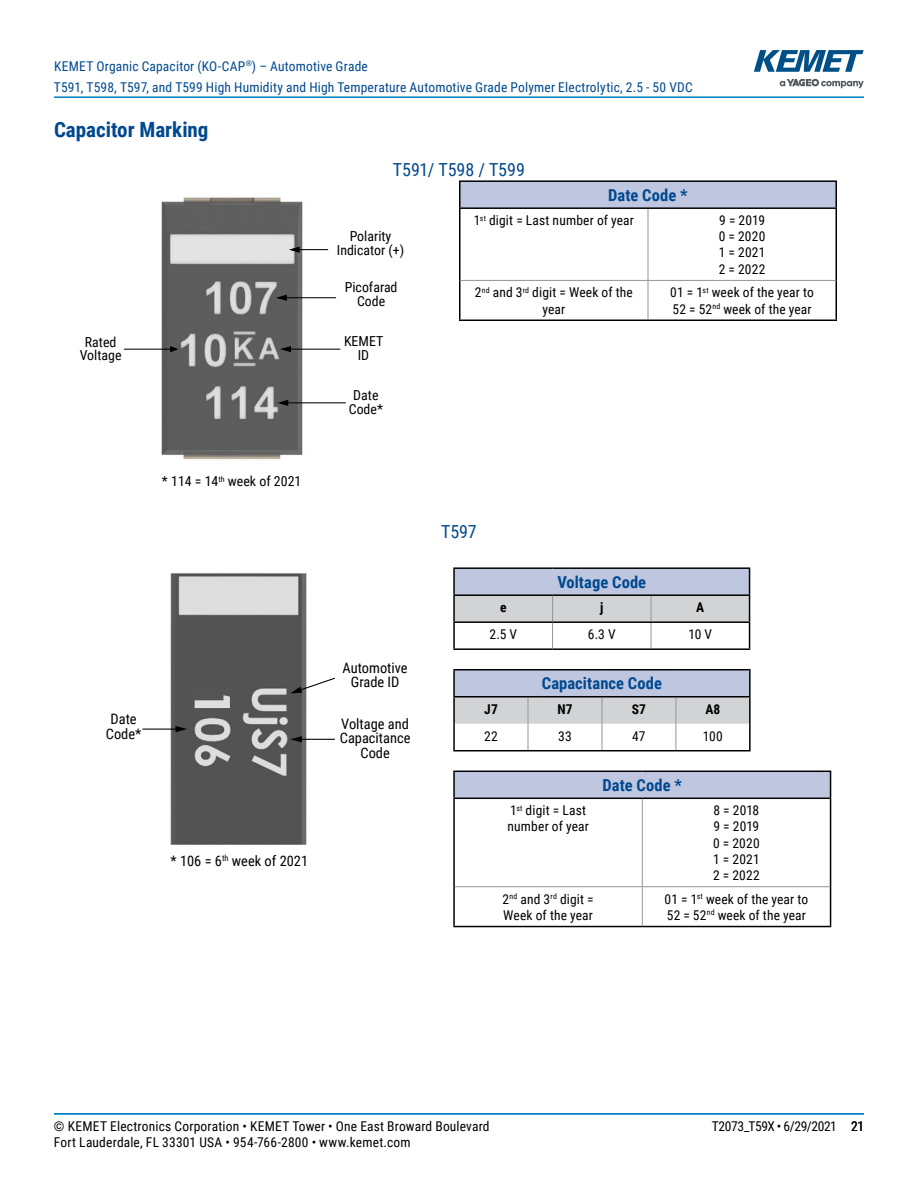
<style>
.page{position:relative;width:918px;height:1188px;background:#fff}
.page>*{position:absolute;margin:0;border:0;box-sizing:border-box;transform-origin:0 0}
.t1{font:700 56.7px "Tw Cen";color:#dfdfde}
.t2{font:700 21px "Roboto Condensed";color:#004990}
.t3{font:18px "Roboto Condensed";letter-spacing:-.01em;color:#004990}
.t4{font:700 16.5px "Roboto Condensed";letter-spacing:.005em;color:#004990}
.t5{font:14.4px/14.4px "Roboto Condensed";color:#000;text-align:center}
.t6{font:13.8px/13.8px "Roboto Condensed";color:#000;text-align:center}
.t7{font:13.5px/16.2px "Roboto Condensed";letter-spacing:.01em;color:#000}
.t8{font:13.5px/21px "Roboto Condensed";letter-spacing:.015em;color:#004990}
.t9{font:13.5px "Roboto Condensed";letter-spacing:-.025em;color:#000}
.t10{font:700 13.5px "Roboto Condensed";letter-spacing:.015em;color:#000}
</style>
<div class="page">
<hr style="left:54px;top:1113px;width:810px;height:2px;background:#007dc3">
<hr style="left:54px;top:96px;width:810px;height:2px;background:#007dc3">
<svg style="left:780px;top:79px;width:84px;height:9px"></svg>
<svg style="left:754px;top:50px;width:110px;height:22px"></svg>
<img style="left:123px;top:197px;width:223px;height:263px">
<hr style="left:124px;top:349px;width:47px;height:1px;background:#000">
<svg style="left:169px;top:345px;width:11px;height:8px"></svg>
<svg style="left:286px;top:246px;width:42px;height:8px"></svg>
<hr style="left:286px;top:297px;width:50px;height:1px;background:#000">
<svg style="left:273px;top:294px;width:15px;height:8px"></svg>
<hr style="left:290px;top:349px;width:50px;height:1px;background:#000">
<svg style="left:278px;top:345px;width:14px;height:8px"></svg>
<hr style="left:287px;top:402px;width:59px;height:1px;background:#000">
<svg style="left:275px;top:399px;width:14px;height:8px"></svg>
<div style="left:460px;top:181px;width:376px;height:27px;background:#bfc6e0"></div>
<hr style="left:648px;top:209px;width:1px;height:71px;background:#939598">
<hr style="left:460px;top:280px;width:188px;height:1px;background:#939598">
<hr style="left:648px;top:280px;width:188px;height:1px;background:#939598">
<hr style="left:648px;top:281px;width:1px;height:39px;background:#939598">
<hr style="left:459px;top:209px;width:1px;height:71px;background:#000">
<hr style="left:836px;top:209px;width:1px;height:71px;background:#000">
<hr style="left:459px;top:280px;width:1px;height:40px;background:#000">
<hr style="left:836px;top:280px;width:1px;height:40px;background:#000">
<hr style="left:459px;top:320px;width:189px;height:1px;background:#000">
<hr style="left:648px;top:320px;width:189px;height:1px;background:#000">
<hr style="left:459px;top:180px;width:189px;height:2px;background:#000">
<svg style="left:459px;top:182px;width:1px;height:25px"></svg>
<hr style="left:648px;top:180px;width:189px;height:2px;background:#000">
<svg style="left:836px;top:182px;width:1px;height:25px"></svg>
<hr style="left:459px;top:207px;width:189px;height:2px;background:#000">
<hr style="left:648px;top:207px;width:189px;height:2px;background:#000">
<div style="left:454px;top:771px;width:377px;height:27px;background:#bfc6e0"></div>
<hr style="left:642px;top:799px;width:1px;height:87px;background:#939598">
<hr style="left:455px;top:886px;width:187px;height:1px;background:#939598">
<hr style="left:642px;top:886px;width:188px;height:1px;background:#939598">
<hr style="left:642px;top:887px;width:1px;height:39px;background:#939598">
<hr style="left:453px;top:799px;width:2px;height:88px;background:#000">
<hr style="left:830px;top:799px;width:1px;height:88px;background:#000">
<hr style="left:453px;top:887px;width:2px;height:39px;background:#000">
<hr style="left:830px;top:887px;width:1px;height:39px;background:#000">
<hr style="left:453px;top:926px;width:189px;height:1px;background:#000">
<hr style="left:642px;top:926px;width:189px;height:1px;background:#000">
<hr style="left:453px;top:771px;width:189px;height:1px;background:#000">
<hr style="left:453px;top:772px;width:2px;height:26px;background:#000">
<hr style="left:642px;top:771px;width:189px;height:1px;background:#000">
<svg style="left:830px;top:772px;width:1px;height:26px"></svg>
<hr style="left:453px;top:798px;width:189px;height:1px;background:#000">
<hr style="left:642px;top:798px;width:189px;height:1px;background:#000">
<hr style="left:453px;top:621px;width:100px;height:2px;background:#000">
<hr style="left:453px;top:594px;width:100px;height:2px;background:#000">
<hr style="left:453px;top:567px;width:100px;height:2px;background:#000">
<hr style="left:453px;top:569px;width:2px;height:25px;background:#000">
<hr style="left:553px;top:567px;width:98px;height:2px;background:#000">
<hr style="left:651px;top:567px;width:99px;height:2px;background:#000">
<hr style="left:453px;top:596px;width:2px;height:25px;background:#000">
<hr style="left:453px;top:623px;width:2px;height:25px;background:#000">
<svg style="left:454px;top:569px;width:296px;height:79px"></svg>
<hr style="left:453px;top:648px;width:100px;height:2px;background:#000">
<hr style="left:553px;top:648px;width:98px;height:2px;background:#000">
<hr style="left:651px;top:648px;width:99px;height:2px;background:#000">
<div style="left:454px;top:670px;width:296px;height:27px;background:#bfc6e0"></div>
<svg style="left:455px;top:697px;width:294px;height:53px"></svg>
<hr style="left:453px;top:697px;width:2px;height:27px;background:#000">
<hr style="left:749px;top:697px;width:2px;height:27px;background:#000">
<hr style="left:453px;top:724px;width:2px;height:26px;background:#000">
<hr style="left:749px;top:724px;width:2px;height:26px;background:#000">
<hr style="left:453px;top:750px;width:75px;height:1px;background:#000">
<hr style="left:528px;top:750px;width:74px;height:1px;background:#000">
<hr style="left:602px;top:750px;width:74px;height:1px;background:#000">
<hr style="left:676px;top:750px;width:75px;height:1px;background:#000">
<hr style="left:453px;top:669px;width:75px;height:1px;background:#000">
<hr style="left:453px;top:670px;width:2px;height:26px;background:#000">
<hr style="left:528px;top:669px;width:74px;height:1px;background:#000">
<hr style="left:602px;top:669px;width:74px;height:1px;background:#000">
<hr style="left:676px;top:669px;width:75px;height:1px;background:#000">
<hr style="left:749px;top:670px;width:2px;height:26px;background:#000">
<hr style="left:453px;top:696px;width:75px;height:1px;background:#000">
<hr style="left:528px;top:696px;width:74px;height:1px;background:#000">
<hr style="left:602px;top:696px;width:74px;height:1px;background:#000">
<hr style="left:676px;top:696px;width:75px;height:1px;background:#000">
<img style="left:142px;top:573px;width:193px;height:272px">
<div style="left:191px;top:688px;width:43px;height:28px;background:#535453"></div>
<hr style="left:300px;top:739px;width:35px;height:1px;background:#000">
<svg style="left:290px;top:736px;width:12px;height:6px"></svg>
<hr style="left:143px;top:729px;width:35px;height:1px;background:#000">
<svg style="left:175px;top:726px;width:12px;height:6px"></svg>
<svg style="left:290px;top:677px;width:45px;height:16px"></svg>
<p class="t8" style="left:54px;top:55px;width:640px">KEMET Organic Capacitor (KO-CAP<sup>®</sup>) – Automotive Grade<br>T591, T598, T597, and T599 High Humidity and High Temperature Automotive Grade Polymer Electrolytic, 2.5 - 50 VDC</p>
<h2 class="t2" style="left:54px;top:115px;width:156px">Capacitor Marking</h2>
<h3 class="t3" style="left:393px;top:157px;width:134px">T591/ T598 / T599</h3>
<p class="t6" style="left:80px;top:334px;width:43px">Rated<br>Voltage</p>
<p class="t6" style="left:162px;top:474px;width:141px">* 114 = 14<sup>th</sup> week of 2021</p>
<p class="t6" style="left:337px;top:229px;width:69px">Polarity<br>Indicator (+)</p>
<p class="t6" style="left:345px;top:280px;width:54px">Picofarad<br>Code</p>
<p class="t6" style="left:344px;top:334px;width:41px">KEMET<br>ID</p>
<p class="t6" style="left:349px;top:388px;width:36px">Date<br>Code*</p>
<h1 class="t1" style="left:247px;top:689px;width:32px;rotate:90deg">1</h1>
<p class="t5" style="left:343px;top:660px;width:67px">Automotive<br>Grade ID</p>
<p class="t5" style="left:106px;top:711px;width:37px">Date<br>Code*</p>
<p class="t5" style="left:340px;top:716px;width:72px">Voltage and<br>Capacitance<br>Code</p>
<p class="t5" style="left:170px;top:853px;width:139px">* 106 = 6<sup>th</sup> week of 2021</p>
<p class="t4" style="left:608px;top:183px;width:81px">Date Code *</p>
<p class="t7" style="left:474px;top:212px;width:162px">1<sup>st</sup> digit = Last number of year</p>
<p class="t7" style="left:719px;top:212px;width:48px;text-align:justify">9 = 2019<br>0 = 2020<br>1 = 2021<br>2 = 2022</p>
<p class="t7" style="left:475px;top:284px;width:160px;text-align:center">2<sup>nd</sup> and 3<sup>rd</sup> digit = Week of the year</p>
<p class="t7" style="left:670px;top:284px;width:145px">01 = 1<sup>st</sup> week of the year to<br>52 = 52<sup>nd</sup> week of the year</p>
<h3 class="t3" style="left:441px;top:519px;width:37px">T597</h3>
<p class="t4" style="left:557px;top:570px;width:90px">Voltage Code</p>
<p class="t10" style="left:500px;top:598px;width:8px">e</p>
<p class="t10" style="left:600px;top:598px;width:5px">j</p>
<p class="t10" style="left:696px;top:598px;width:10px">A</p>
<p class="t7" style="left:489px;top:626px;width:29px">2.5 V</p>
<p class="t7" style="left:588px;top:626px;width:29px">6.3 V</p>
<p class="t7" style="left:689px;top:626px;width:25px">10 V</p>
<p class="t4" style="left:542px;top:672px;width:122px">Capacitance Code</p>
<p class="t10" style="left:484px;top:699px;width:15px">J7</p>
<p class="t10" style="left:557px;top:699px;width:17px">N7</p>
<p class="t10" style="left:632px;top:699px;width:16px">S7</p>
<p class="t10" style="left:705px;top:699px;width:17px">A8</p>
<p class="t7" style="left:484px;top:727px;width:15px">22</p>
<p class="t7" style="left:558px;top:727px;width:15px">33</p>
<p class="t7" style="left:632px;top:727px;width:15px">47</p>
<p class="t7" style="left:703px;top:727px;width:21px">100</p>
<p class="t4" style="left:603px;top:774px;width:81px">Date Code *</p>
<p class="t7" style="left:507px;top:802px;width:83px">1<sup>st</sup> digit = Last number of year</p>
<p class="t7" style="left:713px;top:802px;width:48px;text-align:justify">8 = 2018<br>9 = 2019<br>0 = 2020<br>1 = 2021<br>2 = 2022</p>
<p class="t7" style="left:503px;top:890px;width:93px">2<sup>nd</sup> and 3<sup>rd</sup> digit =<br>Week of the year</p>
<p class="t7" style="left:665px;top:890px;width:145px">01 = 1<sup>st</sup> week of the year to<br>52 = 52<sup>nd</sup> week of the year</p>
<p class="t7" style="left:54px;top:1117px;width:437px">© KEMET Electronics Corporation • KEMET Tower • One East Broward Boulevard</p>
<p class="t9" style="left:712px;top:1116px;width:127px">T2073_T59X • 6/29/2021</p>
<p class="t7" style="left:54px;top:1133px;width:358px">Fort Lauderdale, FL 33301 USA • 954-766-2800 • www.kemet.com</p>
<p class="t7" style="left:851px;top:1117px;width:14px">21</p>
</div>
